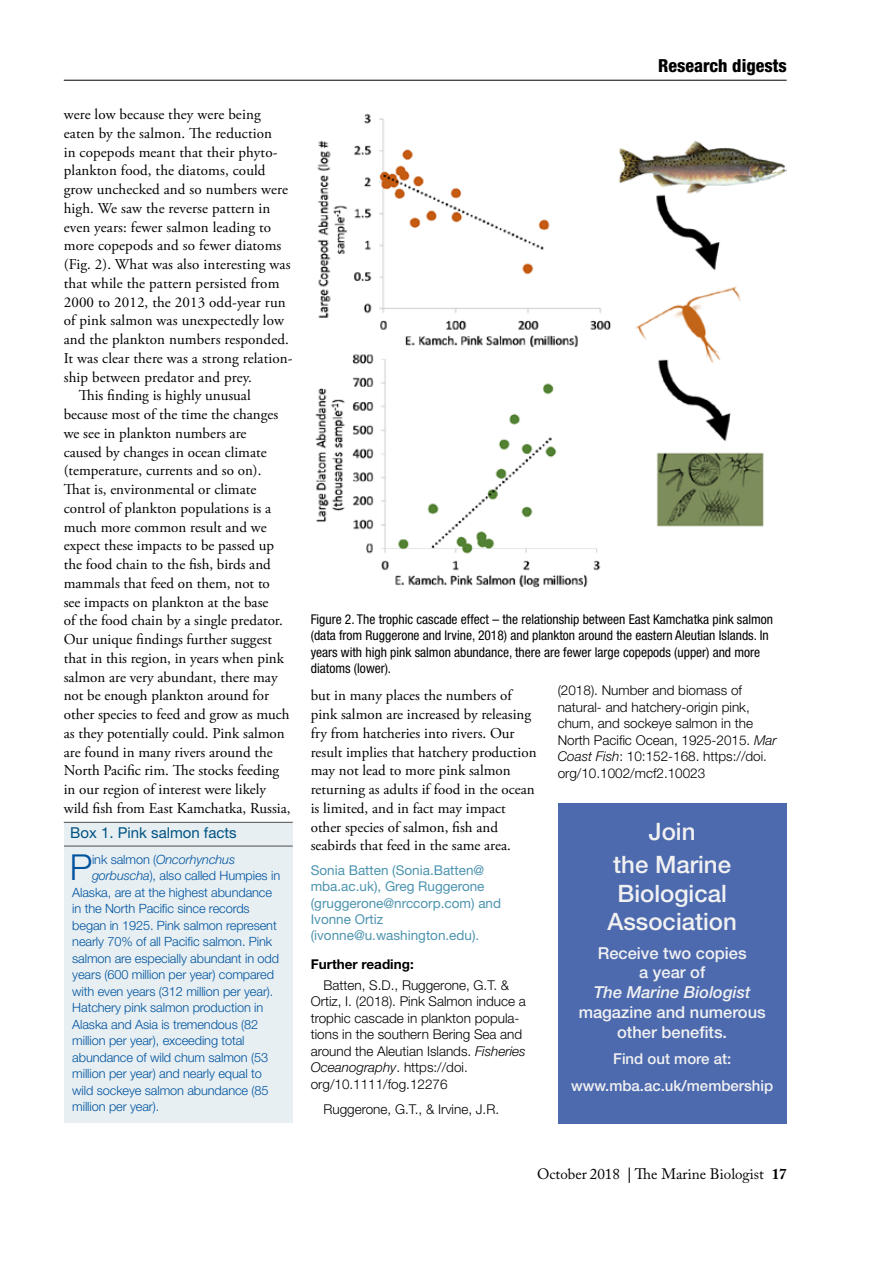
<style>
.page{position:relative;width:893px;height:1263px;background:#fff}
.page>*{position:absolute;margin:0;border:0;box-sizing:border-box;transform-origin:0 0}
.t1{font:300 35.85px "Helvetica Neue LT Std";color:#00539f}
.t2{font:500 24px/33px "Helvetica Neue LT Std";color:#f1f1f2;text-align:center}
.t3{font:800 condensed 18px "Helvetica Neue LT Std";color:#000}
.t4{font:500 16.5px/19.8px "Helvetica Neue LT Std";color:#f1f1f2;text-align:center}
.t5{font:italic 500 16.5px "Helvetica Neue LT Std";color:#f1f1f2}
.t6{font:15px/18.8px "Adobe Garamond Pro";color:#000}
.t7{font:500 15px/26.5px "Helvetica Neue LT Std";color:#f1f1f2;text-align:center}
.t8{font:15px "Adobe Caslon Pro";color:#000}
.t9{font:15px "Helvetica Neue LT Std";color:#005383}
.t10{font:300 13.5px/16.5px "Helvetica Neue LT Std";color:#000}
.t11{font:condensed 13.5px/16.2px "Helvetica Neue LT Std";color:#000}
.t12{font:13.5px/16.2px "Helvetica Neue LT Std";color:#4d94b0}
.t13{font:700 13.5px "Helvetica Neue LT Std";color:#000}
.t14{font:300 12.75px "Helvetica Neue LT Std";letter-spacing:-.01em;color:#00539f}
.t15{font:italic 300 12.75px "Helvetica Neue LT Std";letter-spacing:-.01em;color:#00539f}
.s1{font-style:italic}
.s2{font-style:normal}
.s3{font-weight:700}
</style>
<div class="page">
<div style="left:64px;top:822px;width:229px;height:300px;background:#e7eff2"></div>
<hr style="left:64px;top:80px;width:723px;height:1px;background:#000">
<img style="left:315px;top:113px;width:472px;height:475px">
<hr style="left:64px;top:822px;width:229px;height:1px;background:#4d4d4f">
<hr style="left:64px;top:846px;width:229px;height:1px;background:#4d4d4f">
<div style="left:558px;top:804px;width:229px;height:320px;background:#4d6aae"></div>
<p class="t3" style="left:658px;top:54px;width:130px">Research digests</p>
<p class="t6" style="left:64px;top:105px;width:198px">were low because they were being</p>
<p class="t6" style="left:64px;top:124px;width:210px">eaten by the salmon. The reduction</p>
<p class="t6" style="left:64px;top:143px;width:215px">in copepods meant that their phyto-</p>
<p class="t6" style="left:64px;top:162px;width:203px">plankton food, the diatoms, could</p>
<p class="t6" style="left:64px;top:180px;width:226px">grow unchecked and so numbers were</p>
<p class="t6" style="left:64px;top:199px;width:208px">high. We saw the reverse pattern in</p>
<p class="t6" style="left:64px;top:218px;width:209px">even years: fewer salmon leading to</p>
<p class="t6" style="left:64px;top:237px;width:219px">more copepods and so fewer diatoms</p>
<p class="t6" style="left:64px;top:255px;width:228px">(Fig. 2). What was also interesting was</p>
<p class="t6" style="left:64px;top:274px;width:217px">that while the pattern persisted from</p>
<p class="t6" style="left:64px;top:293px;width:223px">2000 to 2012, the 2013 odd-year run</p>
<p class="t6" style="left:64px;top:312px;width:222px">of pink salmon was unexpectedly low</p>
<p class="t6" style="left:64px;top:330px;width:227px">and the plankton numbers responded.</p>
<p class="t6" style="left:64px;top:349px;width:230px">It was clear there was a strong relation-</p>
<p class="t6" style="left:64px;top:368px;width:190px">ship between predator and prey.</p>
<p class="t6" style="left:79px;top:387px;width:173px">This finding is highly unusual</p>
<p class="t6" style="left:64px;top:405px;width:216px">because most of the time the changes</p>
<p class="t6" style="left:64px;top:424px;width:184px">we see in plankton numbers are</p>
<p class="t6" style="left:64px;top:443px;width:204px">caused by changes in ocean climate</p>
<p class="t6" style="left:64px;top:462px;width:199px">(temperature, currents and so on).</p>
<p class="t6" style="left:64px;top:480px;width:194px">That is, environmental or climate</p>
<p class="t6" style="left:64px;top:499px;width:209px">control of plankton populations is a</p>
<p class="t6" style="left:64px;top:518px;width:204px">much more common result and we</p>
<p class="t6" style="left:64px;top:537px;width:212px">expect these impacts to be passed up</p>
<p class="t6" style="left:64px;top:555px;width:209px">the food chain to the fish, birds and</p>
<p class="t6" style="left:64px;top:574px;width:208px">mammals that feed on them, not to</p>
<p class="t6" style="left:64px;top:593px;width:206px">see impacts on plankton at the base</p>
<p class="t6" style="left:64px;top:612px;width:220px">of the food chain by a single predator.</p>
<p class="t6" style="left:64px;top:630px;width:210px">Our unique findings further suggest</p>
<p class="t6" style="left:64px;top:649px;width:222px">that in this region, in years when pink</p>
<p class="t6" style="left:64px;top:668px;width:215px">salmon are very abundant, there may</p>
<p class="t6" style="left:64px;top:687px;width:207px">not be enough plankton around for</p>
<p class="t6" style="left:64px;top:705px;width:227px">other species to feed and grow as much</p>
<p class="t6" style="left:64px;top:724px;width:222px">as they potentially could. Pink salmon</p>
<p class="t6" style="left:64px;top:743px;width:210px">are found in many rivers around the</p>
<p class="t6" style="left:64px;top:762px;width:217px">North Pacific rim. The stocks feeding</p>
<p class="t6" style="left:64px;top:780px;width:204px">in our region of interest were likely</p>
<p class="t6" style="left:64px;top:799px;width:228px">wild fish from East Kamchatka, Russia,</p>
<p class="t11" style="left:311px;top:611px;width:464px">Figure 2. The trophic cascade effect – the relationship between East Kamchatka pink salmon (data from Ruggerone and Irvine, 2018) and plankton around the eastern Aleutian Islands. In years with high pink salmon abundance, there are fewer large copepods (upper) and more diatoms (lower).</p>
<p class="t10" style="left:558px;top:682px;width:221px">(2018). Number and biomass of natural- and hatchery-origin pink, chum, and sockeye salmon in the North Pacific Ocean, 1925-2015. <span class="s1">Mar Coast Fish</span>: 10:152-168. https://doi. org/10.1002/mcf2.10023</p>
<p class="t6" style="left:311px;top:687px;width:227px">but in many places the numbers of pink salmon are increased by releasing fry from hatcheries into rivers. Our result implies that hatchery production may not lead to more pink salmon returning as adults if food in the ocean is limited, and in fact may impact other species of salmon, fish and seabirds that feed in the same area.</p>
<p class="t12" style="left:311px;top:862px;width:192px">Sonia Batten (Sonia.Batten@ mba.ac.uk), Greg Ruggerone (gruggerone@nrccorp.com) and<br>Ivonne Ortiz (ivonne@u.washington.edu).</p>
<p class="t13" style="left:311px;top:956px;width:105px">Further reading:</p>
<p class="t10" style="left:311px;top:976px;width:217px;text-indent:13px">Batten, S.D., Ruggerone, G.T. &amp; Ortiz, I. (2018). Pink Salmon induce a trophic cascade in plankton popula&shy;tions in the southern Bering Sea and around the Aleutian Islands. <span class="s1">Fisheries Oceanography</span>. https://doi. org/10.1111/fog.12276</p>
<p class="t10" style="left:323px;top:1100px;width:177px">Ruggerone, G.T., &amp; Irvine, J.R.</p>
<p class="t9" style="left:70px;top:823px;width:168px">Box 1. Pink salmon facts</p>
<h2 class="t2" style="left:613px;top:814px;width:119px">Join<br>the Marine</h2>
<h2 class="t2" style="left:607px;top:878px;width:131px;line-height:28.8px">Biological<br>Association</h2>
<p class="t4" style="left:598px;top:943px;width:150px">Receive two copies a year of</p>
<p class="t5" style="left:594px;top:982px;width:158px">The Marine Biologist</p>
<p class="t4" style="left:579px;top:1002px;width:189px">magazine and numerous other benefits.</p>
<p class="t7" style="left:571px;top:1045px;width:204px">Find out more at: www.mba.ac.uk/membership</p>
<h1 class="t1" style="left:70px;top:846px;width:24px">P</h1>
<p class="t15" style="left:92px;top:852px;width:145px"><span class="s2">ink salmon (</span>Oncorhynchus</p>
<p class="t14" style="left:92px;top:868px;width:190px"><span class="s1">gorbuscha</span>), also called Humpies in</p>
<p class="t14" style="left:72px;top:884px;width:201px">Alaska, are at the highest abundance</p>
<p class="t14" style="left:72px;top:901px;width:179px">in the North Pacific since records</p>
<p class="t14" style="left:72px;top:917px;width:206px">began in 1925. Pink salmon represent</p>
<p class="t14" style="left:72px;top:934px;width:201px">nearly 70% of all Pacific salmon. Pink</p>
<p class="t14" style="left:72px;top:950px;width:208px">salmon are especially abundant in odd</p>
<p class="t14" style="left:72px;top:967px;width:203px">years (600 million per year) compared</p>
<p class="t14" style="left:72px;top:983px;width:203px">with even years (312 million per year).</p>
<p class="t14" style="left:72px;top:1000px;width:192px">Hatchery pink salmon production in</p>
<p class="t14" style="left:72px;top:1016px;width:187px">Alaska and Asia is tremendous (82</p>
<p class="t14" style="left:72px;top:1033px;width:174px">million per year), exceeding total</p>
<p class="t14" style="left:72px;top:1049px;width:197px">abundance of wild chum salmon (53</p>
<p class="t14" style="left:72px;top:1066px;width:191px">million per year) and nearly equal to</p>
<p class="t14" style="left:72px;top:1082px;width:198px">wild sockeye salmon abundance (85</p>
<p class="t14" style="left:72px;top:1099px;width:89px">million per year).</p>
<p class="t8" style="left:537px;top:1164px;width:251px">October 2018 <span class="s3">|</span> The Marine Biologist <span class="s3">17</span></p>
</div>
